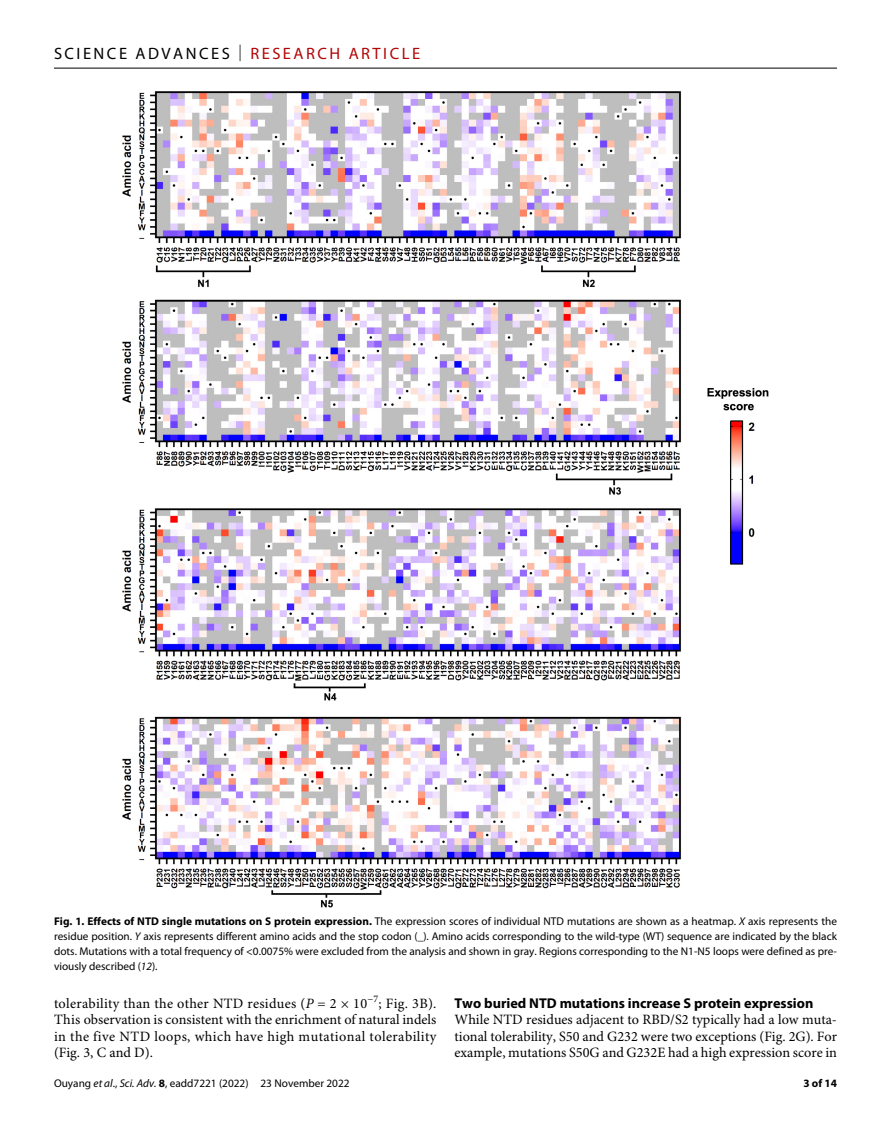
<style>
.page{position:relative;width:891px;height:1134px;background:#fff}
.page>*{position:absolute;margin:0;border:0;box-sizing:border-box;transform-origin:0 0}
.t1{font:16.5px "Myriad Pro";letter-spacing:.15em;color:#000}
.t2{font:14.25px/16.5px "Minion Pro";color:#000;text-align:justify}
.t3{font:700 14.25px "Myriad Pro";color:#000}
.t4{font:11.25px/15px "Myriad Pro";color:#000;text-align:justify}
.t5{font:700 11.25px "Myriad Pro";color:#000}
.s1{font-weight:300}
.s2{color:#b10508}
.s3{font-weight:700}
.s4{font-style:italic}
</style>
<div class="page">
<hr style="left:54px;top:68px;width:783px;height:1px;background:#000">
<img style="left:122px;top:91px;width:647px;height:817px">
<h1 class="t1" style="left:54px;top:40px;width:368px">SCIENCE ADVANCES <span class="s1">|</span> <span class="s2">RESEARCH ARTICLE</span></h1>
<p class="t4" style="left:54px;top:913px;width:785px"><span class="s3">Fig. 1. Effects of NTD single mutations on S protein expression.</span> The expression scores of individual NTD mutations are shown as a heatmap. <span class="s4">X</span> axis represents the residue position. <span class="s4">Y</span> axis represents different amino acids and the stop codon (_). Amino acids corresponding to the wild-type (WT) sequence are indicated by the black dots. Mutations with a total frequency of &lt;0.0075% were excluded from the analysis and shown in gray. Regions corresponding to the N1-N5 loops were defined as pre&shy;viously described (<span class="s4">12</span>).</p>
<p class="t2" style="left:54px;top:996px;width:384px">tolerability than the other NTD residues (<span class="s4">P</span> = 2 × 10<sup>−7</sup>; Fig. 3B).<br>This observation is consistent with the enrichment of natural indels in the five NTD loops, which have high mutational tolerability (Fig. 3, C and D).</p>
<p class="t3" style="left:455px;top:991px;width:360px">Two buried NTD mutations increase S protein expression</p>
<p class="t2" style="left:455px;top:1013px;width:384px">While NTD residues adjacent to RBD/S2 typically had a low muta&shy;tional tolerability, S50 and G232 were two exceptions (Fig. 2G). For example, mutations S50G and G232E had a high expression score in</p>
<p class="t4" style="left:54px;top:1076px;width:297px">Ouyang <span class="s4">et al</span>., <span class="s4">Sci. Adv.</span> <span class="s3">8</span>, eadd7221 (2022) 23 November 2022</p>
<p class="t5" style="left:803px;top:1074px;width:35px">3 of 14</p>
</div>
